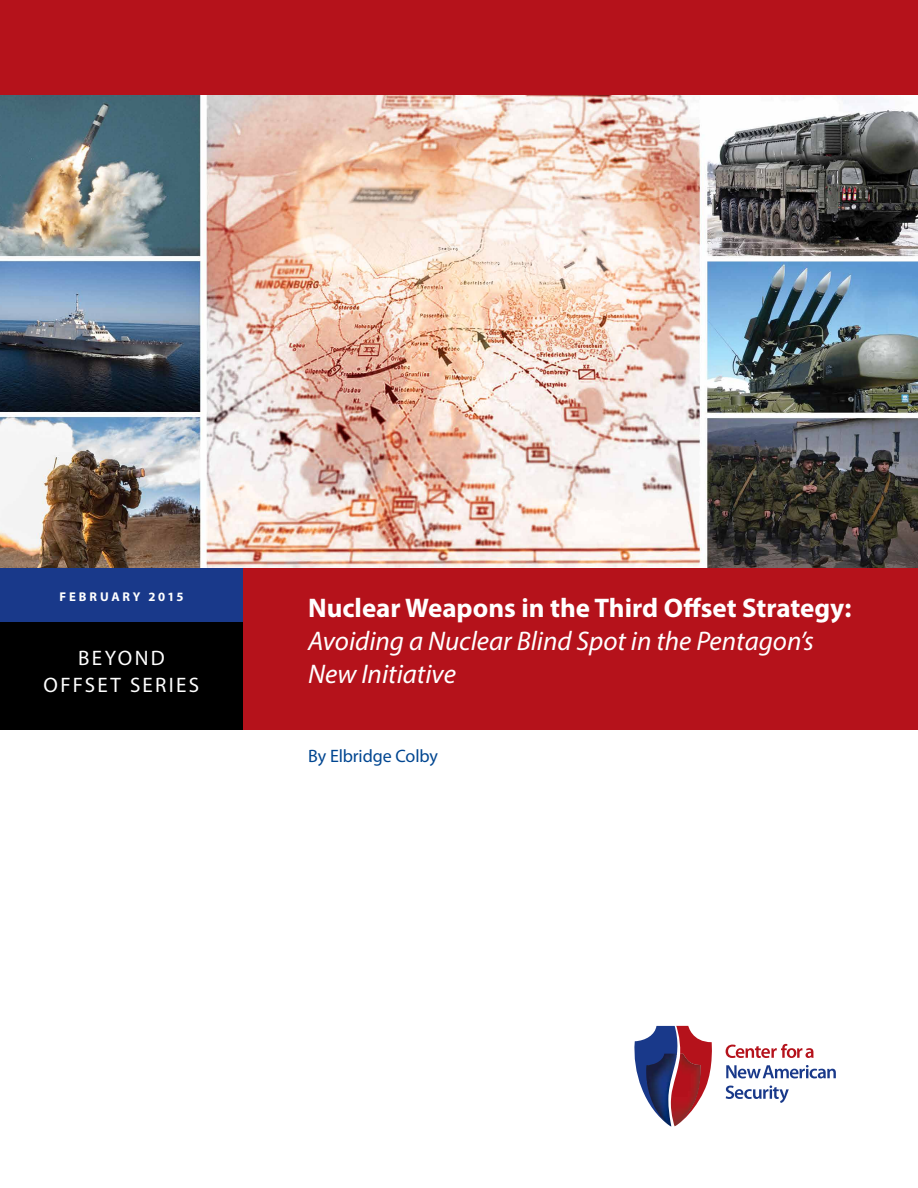
<style>
.page{position:relative;width:918px;height:1188px;background:#fff}
.page>*{position:absolute;margin:0;border:0;box-sizing:border-box;transform-origin:0 0}
.t1{font:italic 27px/33px "Myriad Pro";color:#fff}
.t2{font:700 27px "Myriad Pro";color:#fff}
.t3{font:21px/27px "Myriad Pro";letter-spacing:.115em;color:#fff;text-align:center}
.t4{font:18px "Myriad Pro";letter-spacing:-.005em;color:#004691}
.t5{font:700 12.75px "Myriad Pro";letter-spacing:.215em;color:#fff}
</style>
<div class="page">
<img style="left:0;top:94px;width:918px;height:474px">
<svg style="left:726px;top:1044px;width:88px;height:14px"></svg>
<svg style="left:726px;top:1065px;width:110px;height:13px"></svg>
<svg style="left:726px;top:1085px;width:63px;height:18px"></svg>
<svg style="left:634px;top:1026px;width:78px;height:72px"></svg>
<img style="left:646px;top:1054px;width:29px;height:73px">
<img style="left:671px;top:1054px;width:30px;height:72px">
<div style="left:243px;top:568px;width:675px;height:162px;background:#b5121b"></div>
<div style="left:0;top:622px;width:243px;height:108px;background:#000"></div>
<div style="left:0;top:568px;width:243px;height:54px;background:#19398a"></div>
<div style="left:0;top:0;width:918px;height:94px;background:#b5121b"></div>
<p class="t5" style="left:60px;top:588px;width:126px">FEBRUARY 2015</p>
<p class="t3" style="left:44px;top:644px;width:157px">BEYOND<br>OFFSET SERIES</p>
<p class="t2" style="left:308px;top:590px;width:545px">Nuclear Weapons in the Third Offset Strategy:</p>
<p class="t1" style="left:308px;top:624px;width:507px">Avoiding a Nuclear Blind Spot in the Pentagon’s<br>New Initiative</p>
<p class="t4" style="left:308px;top:745px;width:131px">By Elbridge Colby</p>
</div>
